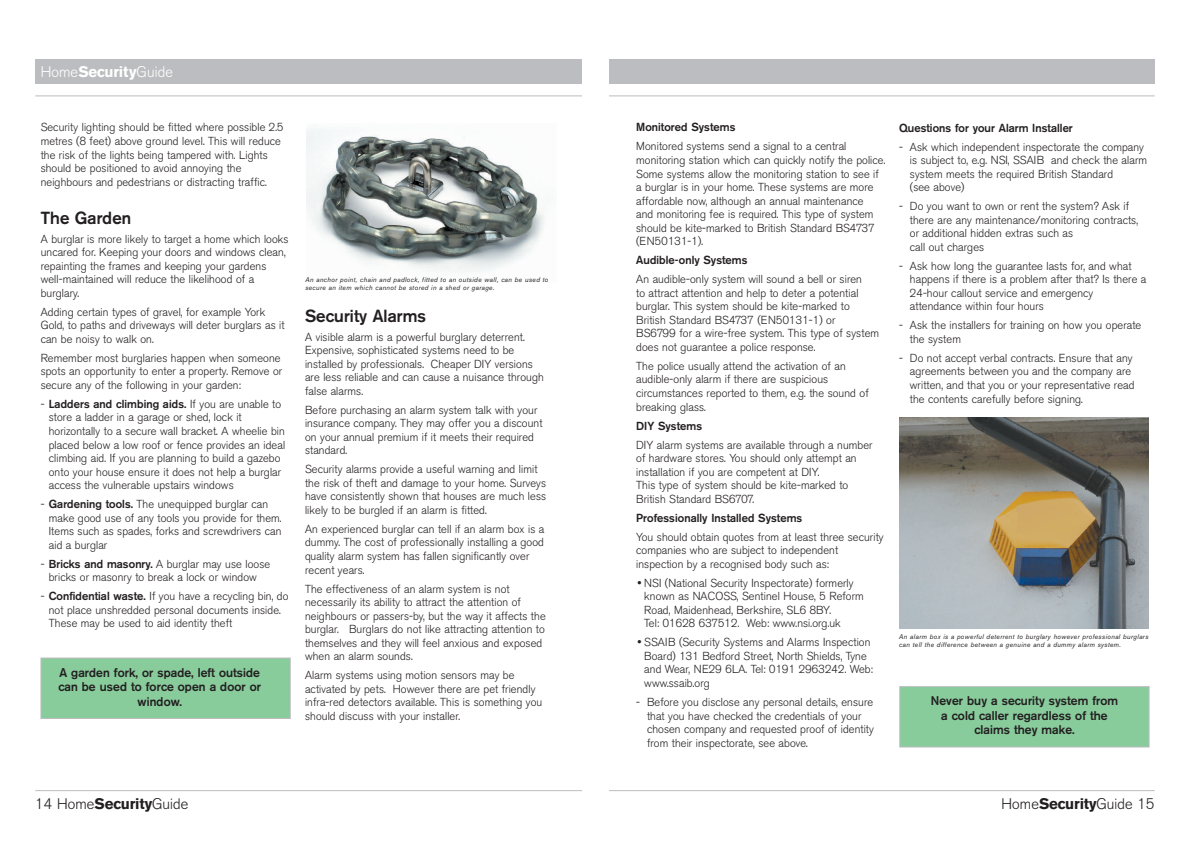
<style>
.page{position:relative;width:1191px;height:842px;background:#fff}
.page>*{position:absolute;margin:0;border:0;box-sizing:border-box;transform-origin:0 0}
.t1{font:500 17.4px "AK11";color:#231f20}
.t2{font:300 15.3px "AK11";color:#231f20}
.t3{font:300 15.3px "AK11";color:#fff}
.t4{font:500 12.6px/14.5px "AK11";color:#231f20;text-align:center}
.t5{font:300 11.6px/13.5px "AK11";color:#231f20}
.t6{font:500 11.6px "AK11";color:#231f20}
.t7{font:italic 6.8px/8.7px "AK11";letter-spacing:.055em;color:#231f20}
.s1{font-weight:700}
.s2{font-weight:500}
.s3{font-family:"Swiss 721 BT";font-weight:700}
</style>
<div class="page">
<div style="left:35px;top:59px;width:546px;height:25px;background:#bcbdc0"></div>
<hr style="left:35px;top:96px;width:546px;height:1px;background:#bcbdc0">
<hr style="left:35px;top:790px;width:546px;height:1px;background:#bcbdc0">
<img style="left:306px;top:129px;width:238px;height:143px">
<div style="left:41px;top:658px;width:249px;height:60px;background:#88cc9c"></div>
<div style="left:41px;top:658px;width:249px;height:61px;border:1px solid #bcbdc0"></div>
<div style="left:609px;top:59px;width:545px;height:25px;background:#bcbdc0"></div>
<hr style="left:609px;top:96px;width:545px;height:1px;background:#bcbdc0">
<hr style="left:609px;top:790px;width:545px;height:1px;background:#bcbdc0">
<img style="left:899px;top:418px;width:249px;height:211px">
<div style="left:900px;top:687px;width:248px;height:60px;background:#88cc9c"></div>
<div style="left:899px;top:686px;width:250px;height:61px;border:1px solid #bcbdc0"></div>
<h2 class="t3" style="left:41px;top:63px;width:134px">Home<span class="s1">Security</span>Guide</h2>
<p class="t5" style="left:41px;top:121px;width:245px">Security lighting should be fitted where possible 2.5 metres (8 feet) above ground level. This will reduce the risk of the lights being tampered with. Lights should be positioned to avoid annoying the neighbours and pedestrians or distracting traffic.</p>
<h1 class="t1" style="left:41px;top:207px;width:92px">The Garden</h1>
<p class="t5" style="left:41px;top:232px;width:249px">A burglar is more likely to target a home which looks uncared for. Keeping your doors and windows clean, repainting the frames and keeping your gardens well-maintained will reduce the likelihood of a burglary.</p>
<p class="t5" style="left:41px;top:305px;width:245px">Adding certain types of gravel, for example York<br>Gold, to paths and driveways will deter burglars as it can be noisy to walk on.</p>
<p class="t5" style="left:41px;top:351px;width:243px">Remember most burglaries happen when someone spots an opportunity to enter a property. Remove or secure any of the following in your garden:</p>
<p class="t5" style="left:49px;top:397px;width:238px;text-indent:-8px">- <span class="s2">Ladders and climbing aids.</span> If you are unable to store a ladder in a garage or shed, lock it horizontally to a secure wall bracket. A wheelie bin placed below a low roof or fence provides an ideal climbing aid. If you are planning to build a gazebo onto your house ensure it does not help a burglar access the vulnerable upstairs windows</p>
<p class="t5" style="left:49px;top:498px;width:234px;text-indent:-8px">- <span class="s2">Gardening tools.</span> The unequipped burglar can make good use of any tools you provide for them.<br>Items such as spades, forks and screwdrivers can aid a burglar</p>
<p class="t5" style="left:41px;top:557px;width:231px;text-align:center">- <span class="s2">Bricks and masonry.</span> A burglar may use loose bricks or masonry to break a lock or window</p>
<p class="t5" style="left:49px;top:590px;width:241px;text-indent:-8px">- <span class="s2">Confidential waste.</span> If you have a recycling bin, do not place unshredded personal documents inside.<br>These may be used to aid identity theft</p>
<p class="t4" style="left:58px;top:665px;width:204px">A garden fork, or spade, left outside can be used to force open a door or window.</p>
<p class="t7" style="left:305px;top:275px;width:244px">An anchor point, chain and padlock, fitted to an outside wall, can be used to secure an item which cannot be stored in a shed or garage.</p>
<h1 class="t1" style="left:305px;top:305px;width:123px">Security Alarms</h1>
<p class="t5" style="left:305px;top:330px;width:240px">A visible alarm is a powerful burglary deterrent.<br>Expensive, sophisticated systems need to be installed by professionals. Cheaper DIY versions are less reliable and can cause a nuisance through false alarms.</p>
<p class="t5" style="left:305px;top:403px;width:239px">Before purchasing an alarm system talk with your insurance company. They may offer you a discount on your annual premium if it meets their required standard.</p>
<p class="t5" style="left:305px;top:463px;width:243px">Security alarms provide a useful warning and limit the risk of theft and damage to your home. Surveys have consistently shown that houses are much less likely to be burgled if an alarm is fitted.</p>
<p class="t5" style="left:305px;top:522px;width:241px">An experienced burglar can tell if an alarm box is a dummy. The cost of professionally installing a good quality alarm system has fallen significantly over recent years.</p>
<p class="t5" style="left:305px;top:582px;width:242px">The effectiveness of an alarm system is not necessarily its ability to attract the attention of neighbours or passers-by, but the way it affects the burglar. Burglars do not like attracting attention to themselves and they will feel anxious and exposed when an alarm sounds.</p>
<p class="t5" style="left:305px;top:669px;width:239px">Alarm systems using motion sensors may be activated by pets. However there are pet friendly infra-red detectors available. This is something you should discuss with your installer.</p>
<h2 class="t2" style="left:35px;top:795px;width:155px">14 Home<span class="s1">Security</span>Guide</h2>
<p class="t6" style="left:636px;top:121px;width:101px">Monitored Systems</p>
<p class="t5" style="left:636px;top:140px;width:251px">Monitored systems send a signal to a central monitoring station which can quickly notify the police.<br>Some systems allow the monitoring station to see if a burglar is in your home. These systems are more affordable now, although an annual maintenance<br>and monitoring fee is required. This type of system should be kite-marked to British Standard BS4737 (EN50131-1).</p>
<p class="t6" style="left:636px;top:253px;width:113px">Audible-only Systems</p>
<p class="t5" style="left:636px;top:273px;width:244px">An audible-only system will sound a bell or siren<br>to attract attention and help to deter a potential burglar. This system should be kite-marked to British Standard BS4737 (EN50131-1) or<br>BS6799 for a wire-free system. This type of system does not guarantee a police response.</p>
<p class="t5" style="left:636px;top:359px;width:234px">The police usually attend the activation of an audible-only alarm if there are suspicious circumstances reported to them, e.g. the sound of breaking glass.</p>
<p class="t6" style="left:636px;top:419px;width:68px">DIY Systems</p>
<p class="t5" style="left:636px;top:438px;width:238px">DIY alarm systems are available through a number of hardware stores. You should only attempt an installation if you are competent at DIY.<br>This type of system should be kite-marked to British Standard BS6707.</p>
<p class="t6" style="left:636px;top:511px;width:168px">Professionally Installed Systems</p>
<p class="t5" style="left:636px;top:530px;width:249px">You should obtain quotes from at least three security companies who are subject to independent inspection by a recognised body such as:</p>
<p class="t5" style="left:644px;top:576px;width:221px;text-indent:-8px"><span class="s3">•</span>NSI (National Security Inspectorate) formerly known as NACOSS, Sentinel House, 5 Reform Road, Maidenhead, Berkshire, SL6 8BY.<br>Tel: 01628 637512. Web: www.nsi.org.uk</p>
<p class="t5" style="left:644px;top:636px;width:230px;text-indent:-8px"><span class="s3">•</span>SSAIB (Security Systems and Alarms Inspection Board) 131 Bedford Street, North Shields, Tyne and Wear, NE29 6LA. Tel: 0191 2963242. Web: www.ssaib.org</p>
<p class="t5" style="left:647px;top:695px;width:228px;text-indent:-11px">- Before you disclose any personal details, ensure that you have checked the credentials of your chosen company and requested proof of identity from their inspectorate, see above.</p>
<p class="t6" style="left:899px;top:121px;width:175px">Questions for your Alarm Installer</p>
<p class="t5" style="left:910px;top:140px;width:239px;text-indent:-11px">- Ask which independent inspectorate the company is subject to, e.g. NSI, SSAIB and check the alarm system meets the required British Standard<br>(see above)</p>
<p class="t5" style="left:910px;top:200px;width:230px;text-indent:-11px">- Do you want to own or rent the system? Ask if there are any maintenance/monitoring contracts, or additional hidden extras such as<br>call out charges</p>
<p class="t5" style="left:910px;top:259px;width:238px;text-indent:-11px">- Ask how long the guarantee lasts for, and what happens if there is a problem after that? Is there a 24-hour callout service and emergency attendance within four hours</p>
<p class="t5" style="left:910px;top:319px;width:233px;text-indent:-11px">- Ask the installers for training on how you operate the system</p>
<p class="t5" style="left:910px;top:351px;width:226px;text-indent:-11px">- Do not accept verbal contracts. Ensure that any agreements between you and the company are written, and that you or your representative read the contents carefully before signing.</p>
<p class="t7" style="left:899px;top:632px;width:251px">An alarm box is a powerful deterrent to burglary however professional burglars can tell the difference between a genuine and a dummy alarm system.</p>
<p class="t4" style="left:930px;top:693px;width:189px">Never buy a security system from a cold caller regardless of the claims they make.</p>
<h2 class="t2" style="left:1001px;top:795px;width:155px">Home<span class="s1">Security</span>Guide 15</h2>
</div>
